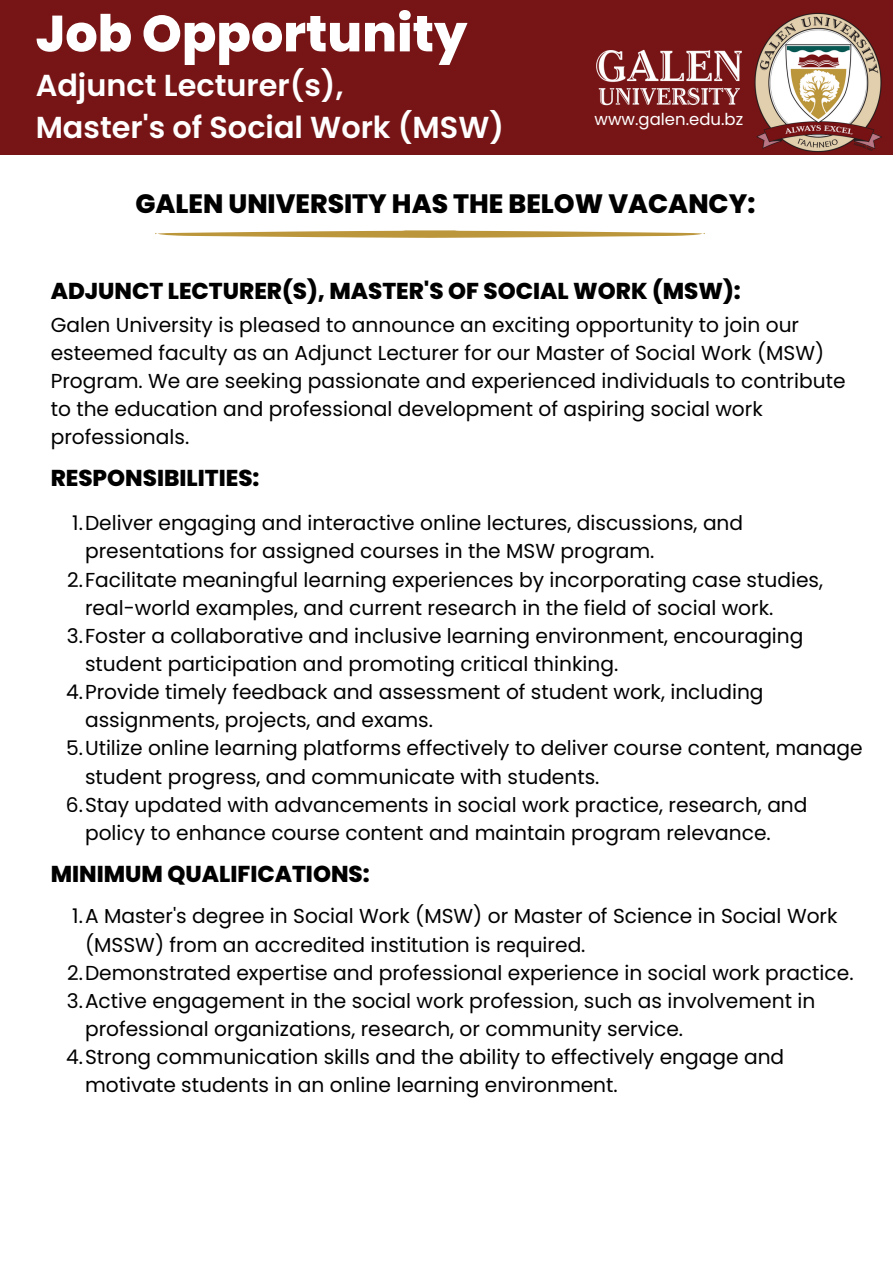
<style>
.page{position:relative;width:893px;height:1264px;background:#fff}
.page>*{position:absolute;margin:0;border:0;box-sizing:border-box;transform-origin:0 0}
.t1{font:800 50.7px "Poppins";color:#fff}
.t2{font:600 30.3px/42.3px "Poppins";color:#fff}
.t3{font:800 26.55px "Poppins";color:#000}
.t4{font:800 22.95px "Poppins";color:#000}
.t5{font:20.25px/28.2px "Poppins";color:#000}
.t6{font:16.5px "Poppins";color:#fff}
</style>
<div class="page">
<div style="left:0;top:0;width:892px;height:155px;background:#771516"></div>
<img style="left:754px;top:13px;width:128px;height:139px">
<img style="left:596px;top:49px;width:146px;height:57px">
<svg style="left:155px;top:230px;width:550px;height:8px"></svg>
<p class="t1" style="left:36px;top:-2px;width:433px">Job Opportunity</p>
<p class="t2" style="left:36px;top:64px;width:470px">Adjunct Lecturer(s),<br>Master's of Social Work (MSW)</p>
<h2 class="t6" style="left:594px;top:107px;width:150px">www.galen.edu.bz</h2>
<p class="t3" style="left:135px;top:185px;width:621px">GALEN UNIVERSITY HAS THE BELOW VACANCY:</p>
<p class="t4" style="left:51px;top:275px;width:691px">ADJUNCT LECTURER(S), MASTER'S OF SOCIAL WORK (MSW):</p>
<h4 class="t5" style="left:51px;top:310px;width:796px">Galen University is pleased to announce an exciting opportunity to join our esteemed faculty as an Adjunct Lecturer for our Master of Social Work (MSW)<br>Program. We are seeking passionate and experienced individuals to contribute to the education and professional development of aspiring social work professionals.</h4>
<p class="t4" style="left:51px;top:462px;width:210px">RESPONSIBILITIES:</p>
<p class="t5" style="left:85px;top:509px;width:659px;text-indent:-13px">1.Deliver engaging and interactive online lectures, discussions, and presentations for assigned courses in the MSW program.</p>
<p class="t5" style="left:85px;top:565px;width:739px;text-indent:-18px">2.Facilitate meaningful learning experiences by incorporating case studies, real-world examples, and current research in the field of social work.</p>
<h3 class="t5" style="left:85px;top:621px;width:720px;text-indent:-18px">3.Foster a collaborative and inclusive learning environment, encouraging student participation and promoting critical thinking.</h3>
<p class="t5" style="left:85px;top:678px;width:680px;text-indent:-19px">4.Provide timely feedback and assessment of student work, including assignments, projects, and exams.</p>
<h4 class="t5" style="left:85px;top:734px;width:778px;text-indent:-19px">5.Utilize online learning platforms effectively to deliver course content, manage student progress, and communicate with students.</h4>
<h5 class="t5" style="left:85px;top:790px;width:724px;text-indent:-19px">6.Stay updated with advancements in social work practice, research, and policy to enhance course content and maintain program relevance.</h5>
<p class="t4" style="left:51px;top:857px;width:320px">MINIMUM QUALIFICATIONS:</p>
<h4 class="t5" style="left:85px;top:902px;width:754px;text-indent:-13px">1.A Master's degree in Social Work (MSW) or Master of Science in Social Work (MSSW) from an accredited institution is required.</h4>
<p class="t5" style="left:67px;top:958px;width:787px">2.Demonstrated expertise and professional experience in social work practice.</p>
<p class="t5" style="left:85px;top:986px;width:731px;text-indent:-18px">3.Active engagement in the social work profession, such as involvement in professional organizations, research, or community service.</p>
<p class="t5" style="left:85px;top:1042px;width:700px;text-indent:-19px">4.Strong communication skills and the ability to effectively engage and motivate students in an online learning environment.</p>
</div>
